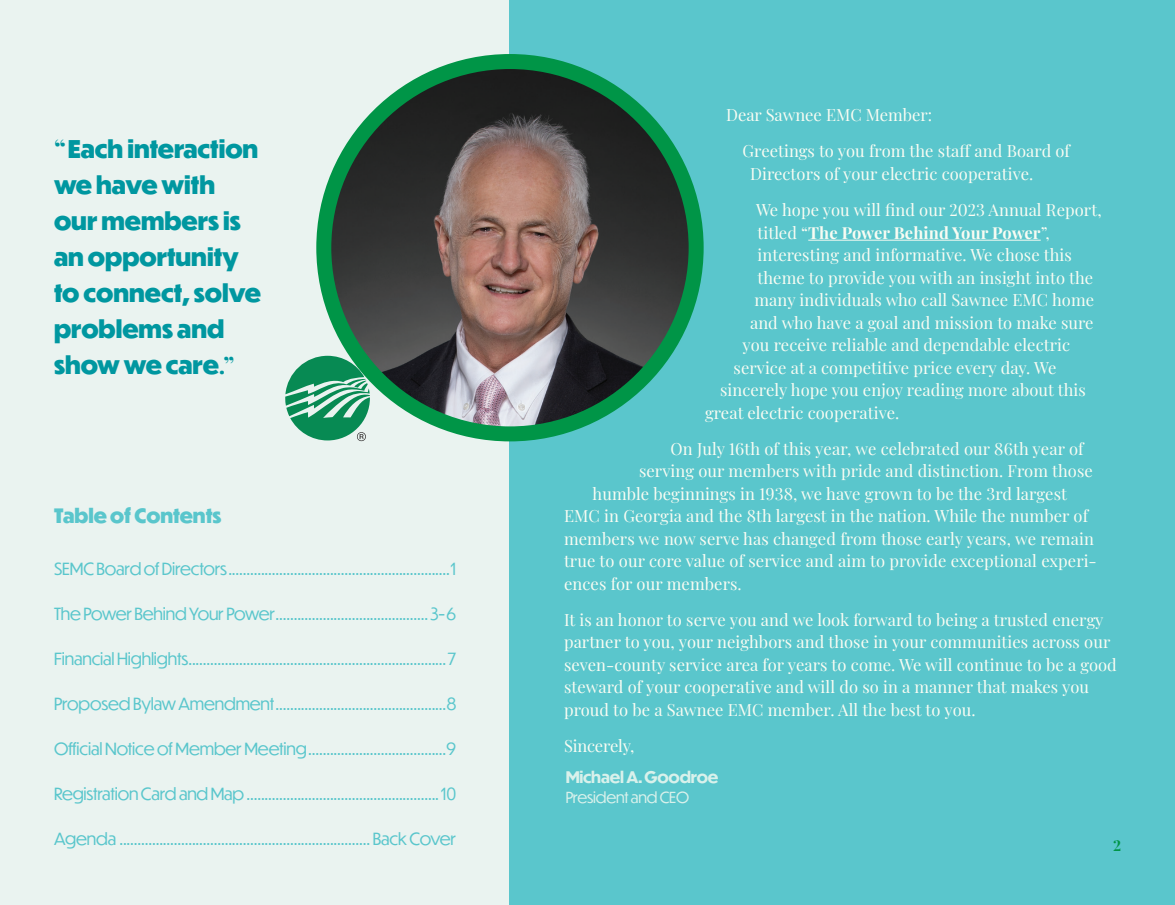
<style>
.page{position:relative;width:1175px;height:905px;background:#fff}
.page>*{position:absolute;margin:0;border:0;box-sizing:border-box;transform-origin:0 0}
.t1{font:800 24px/36px "Dunbar Tall";color:#0097a0}
.t2{font:800 19.5px "Dunbar Tall";color:#5ac6cc}
.t3{font:16.5px/22.5px "Playfair Display";letter-spacing:.005em;color:#f9fcf3}
.t4{font:16.5px "Dunbar Tall";letter-spacing:-.01em;color:#5ac6cc}
.t5{font:700 16.5px "Playfair Display";color:#f9fcf3}
.t6{font:700 15.75px "Dunbar Tall";letter-spacing:-.01em;color:#f9fcf3}
.t7{font:15px "Dunbar Tall";letter-spacing:-.01em;color:#f9fcf3}
.t8{font:700 15px "Playfair Display";color:#009547}
.s1{font-family:"Playfair Display";font-weight:700;font-size:25.5px}
.s2{font-family:"Playfair Display";font-weight:700}
.s3{font-weight:400}
</style>
<div class="page">
<div style="left:0;top:0;width:514px;height:904px;background:#eaf3f0"></div>
<div style="left:510px;top:0;width:664px;height:904px;background:#5ac6cc"></div>
<hr style="left:808px;top:240px;width:232px;height:1px;background:#f9fcf3">
<img style="left:324px;top:62px;width:372px;height:372px;border-radius:186px">
<div style="left:316px;top:54px;width:387px;height:387px;border:15px solid #009547;border-radius:50%"></div>
<svg style="left:285px;top:356px;width:85px;height:85px"></svg>
<p class="t1" style="left:54px;top:131px;width:208px"><span class="s1">“</span>Each interaction we have with our members is an opportunity to connect, solve problems and show we care<span class="s2">.”</span></p>
<p class="t2" style="left:54px;top:501px;width:169px">Table of Contents</p>
<p class="t4" style="left:54px;top:557px;width:404px">SEMC Board of Directors.............................................................1</p>
<p class="t4" style="left:54px;top:602px;width:404px">The Power Behind Your Power.......................................... 3- 6</p>
<p class="t4" style="left:54px;top:647px;width:403px">Financial Highlights.......................................................................7</p>
<p class="t4" style="left:54px;top:692px;width:403px">Proposed Bylaw Amendment...............................................8</p>
<p class="t4" style="left:54px;top:737px;width:404px">Official Notice of Member Meeting......................................9</p>
<p class="t4" style="left:54px;top:782px;width:404px">Registration Card and Map.....................................................10</p>
<p class="t4" style="left:54px;top:827px;width:404px">Agenda ..................................................................... Back Cover</p>
<p class="t3" style="left:726px;top:103px;width:208px">Dear Sawnee EMC Member:</p>
<p class="t3" style="left:750px;top:139px;width:321px;text-indent:-8px">Greetings to you from the staff and Board of<br>Directors of your electric cooperative.</p>
<p class="t3" style="left:756px;top:197px;width:347px">We hope you will find our 2023 Annual Report,</p>
<p class="t5" style="left:757px;top:222px;width:294px"><span class="s3">titled “</span>The Power Behind Your Power<span class="s3">”,</span></p>
<p class="t3" style="left:757px;top:242px;width:316px">interesting and informative. We chose this</p>
<p class="t3" style="left:757px;top:265px;width:337px">theme to provide you with an insight into the</p>
<p class="t3" style="left:754px;top:287px;width:341px">many individuals who call Sawnee EMC home</p>
<p class="t3" style="left:750px;top:310px;width:345px">and who have a goal and mission to make sure</p>
<p class="t3" style="left:742px;top:332px;width:329px">you receive reliable and dependable electric</p>
<p class="t3" style="left:733px;top:355px;width:324px">service at a competitive price every day. We</p>
<p class="t3" style="left:720px;top:377px;width:367px">sincerely hope you enjoy reading more about this</p>
<p class="t3" style="left:705px;top:400px;width:196px">great electric cooperative.</p>
<p class="t3" style="left:670px;top:436px;width:414px">On July 16th of this year, we celebrated our 86th year of</p>
<p class="t3" style="left:639px;top:458px;width:455px">serving our members with pride and distinction. From those</p>
<p class="t3" style="left:592px;top:481px;width:476px">humble beginnings in 1938, we have grown to be the 3rd largest</p>
<p class="t3" style="left:564px;top:503px;width:526px">EMC in Georgia and the 8th largest in the nation. While the number of</p>
<p class="t3" style="left:564px;top:526px;width:531px">members we now serve has changed from those early years, we remain</p>
<p class="t3" style="left:564px;top:548px;width:534px">true to our core value of service and aim to provide exceptional experi-</p>
<p class="t3" style="left:564px;top:571px;width:179px">ences for our members.</p>
<p class="t3" style="left:564px;top:607px;width:554px">It is an honor to serve you and we look forward to being a trusted energy partner to you, your neighbors and those in your communities across our seven-county service area for years to come. We will continue to be a good steward of your cooperative and will do so in a manner that makes you proud to be a Sawnee EMC member. All the best to you.</p>
<p class="t3" style="left:564px;top:733px;width:72px">Sincerely,</p>
<p class="t6" style="left:565px;top:765px;width:155px">Michael A. Goodroe</p>
<p class="t7" style="left:565px;top:786px;width:125px">President and CEO</p>
<p class="t8" style="left:1113px;top:835px;width:10px">2</p>
</div>
